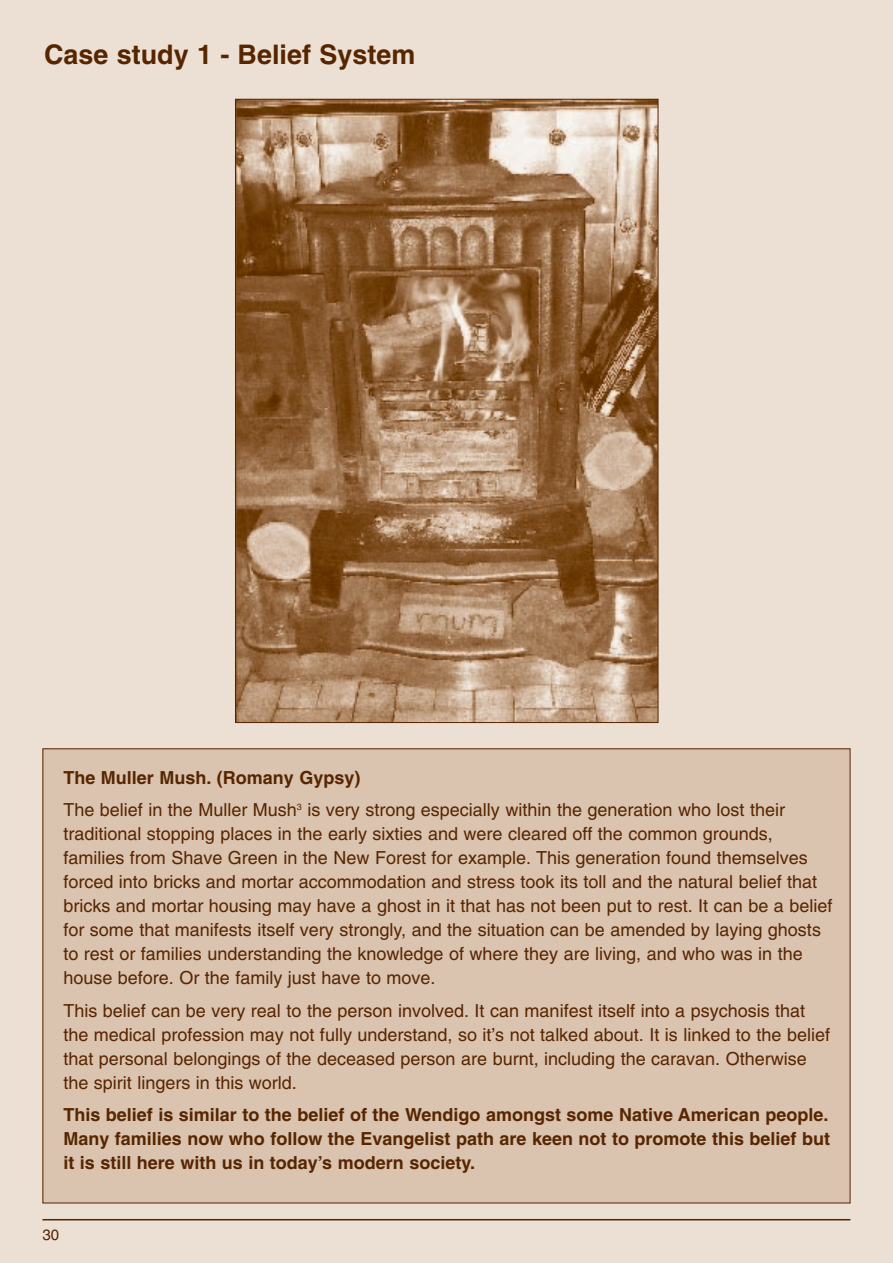
<style>
.page{position:relative;width:893px;height:1263px;background:#ebe0d3}
.page>*{position:absolute;margin:0;border:0;box-sizing:border-box;transform-origin:0 0}
.t1{font:700 27px "Helvetica";color:#572500}
.t2{font:18px/24px "Helvetica";color:#572500}
.t3{font:700 18px/24px "Helvetica";color:#572500;text-align:justify}
.t4{font:15px "Helvetica";color:#572500}
.s1{font-weight:700}
</style>
<div class="page">
<img style="left:237px;top:101px;width:419px;height:620px">
<div style="left:43px;top:749px;width:807px;height:454px;background:#dac3af"></div>
<hr style="left:43px;top:1219px;width:807px;height:1px;background:#572500">
<h1 class="t1" style="left:44px;top:43px;width:373px">Case study 1 - Belief System</h1>
<p class="t2" style="left:63px;top:763px;width:723px;line-height:32.5px"><span class="s1">The Muller Mush. (Romany Gypsy)<br></span>The belief in the Muller Mush<sup>3</sup> is very strong especially within the generation who lost their</p>
<p class="t2" style="left:63px;top:823px;width:770px">traditional stopping places in the early sixties and were cleared off the common grounds, families from Shave Green in the New Forest for example. This generation found themselves forced into bricks and mortar accommodation and stress took its toll and the natural belief that bricks and mortar housing may have a ghost in it that has not been put to rest. It can be a belief for some that manifests itself very strongly, and the situation can be amended by laying ghosts to rest or families understanding the knowledge of where they are living, and who was in the house before. Or the family just have to move.</p>
<p class="t2" style="left:63px;top:1000px;width:768px">This belief can be very real to the person involved. It can manifest itself into a psychosis that the medical profession may not fully understand, so it’s not talked about. It is linked to the belief that personal belongings of the deceased person are burnt, including the caravan. Otherwise the spirit lingers in this world.</p>
<p class="t3" style="left:63px;top:1104px;width:768px">This belief is similar to the belief of the Wendigo amongst some Native American people.<br>Many families now who follow the Evangelist path are keen not to promote this belief but it is still here with us in today’s modern society.</p>
<p class="t4" style="left:43px;top:1229px;width:18px">30</p>
</div>
